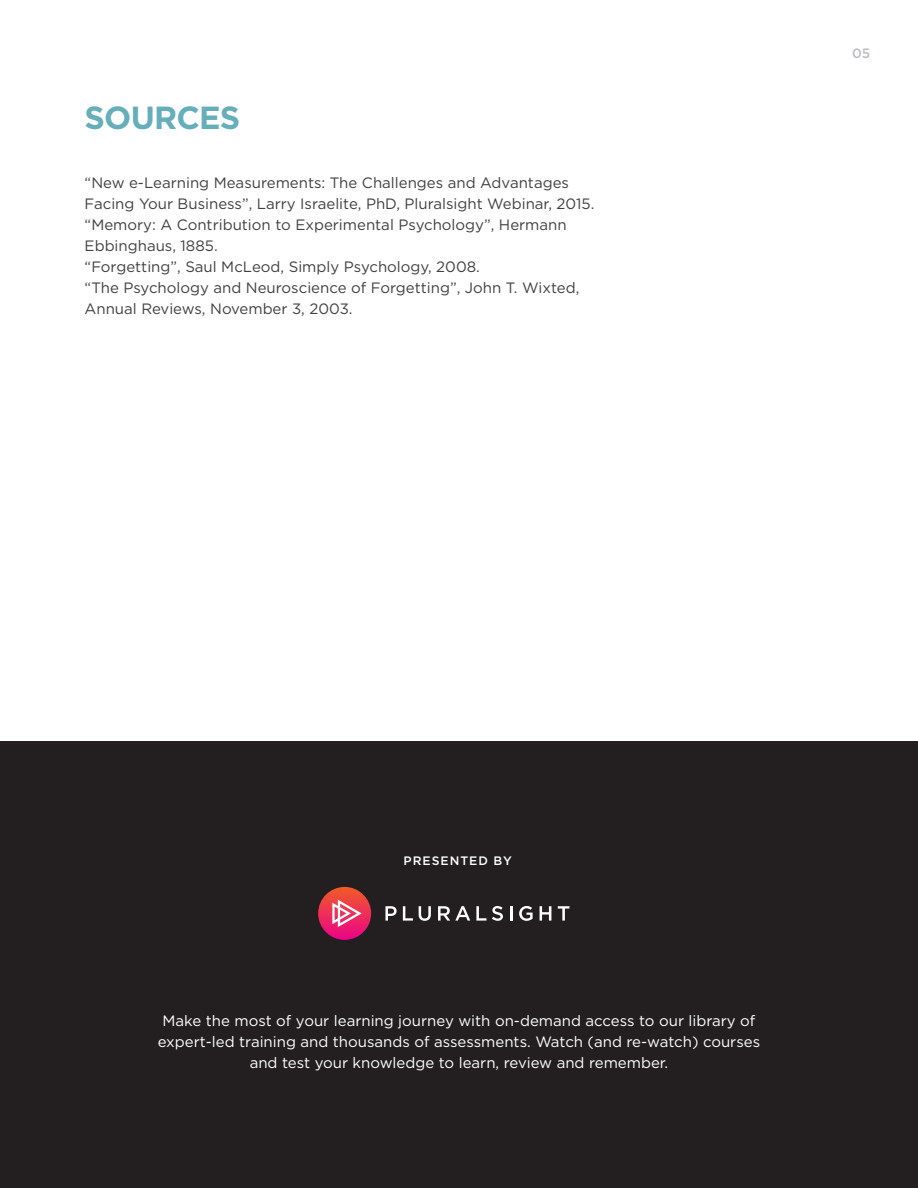
<style>
.page{position:relative;width:918px;height:1188px;background:#fff}
.page>*{position:absolute;margin:0;border:0;box-sizing:border-box;transform-origin:0 0}
.t1{font:700 31.95px "Gotham";letter-spacing:-.025em;color:#66aeba}
.t2{font:15px/21px "Gotham";color:#404041}
.t3{font:15px/21px "Gotham";color:#fff;text-align:center}
.t4{font:500 13.5px "Gotham";color:#bbbdbf}
.t5{font:500 12.3px "Gotham";letter-spacing:.08em;color:#fff}
</style>
<div class="page">
<div style="left:0;top:741px;width:918px;height:447px;background:#231f20"></div>
<div style="left:318px;top:887px;width:53px;height:53px;background:linear-gradient(to bottom,#f05b27,#e90387);border-radius:26px"></div>
<svg style="left:332px;top:900px;width:30px;height:27px"></svg>
<svg style="left:385px;top:906px;width:12px;height:15px"></svg>
<svg style="left:403px;top:906px;width:10px;height:15px"></svg>
<svg style="left:419px;top:906px;width:12px;height:15px"></svg>
<svg style="left:438px;top:906px;width:32px;height:15px"></svg>
<svg style="left:476px;top:906px;width:10px;height:15px"></svg>
<svg style="left:492px;top:906px;width:11px;height:15px"></svg>
<svg style="left:510px;top:906px;width:2px;height:15px"></svg>
<svg style="left:519px;top:906px;width:14px;height:15px"></svg>
<svg style="left:540px;top:906px;width:11px;height:15px"></svg>
<svg style="left:558px;top:906px;width:11px;height:15px"></svg>
<h1 class="t1" style="left:85px;top:97px;width:157px">SOURCES</h1>
<p class="t2" style="left:85px;top:172px;width:511px">“New e-Learning Measurements: The Challenges and Advantages Facing Your Business”, Larry Israelite, PhD, Pluralsight Webinar, 2015. “Memory: A Contribution to Experimental Psychology”, Hermann Ebbinghaus, 1885.<br>“Forgetting”, Saul McLeod, Simply Psychology, 2008.<br>“The Psychology and Neuroscience of Forgetting”, John T. Wixted, Annual Reviews, November 3, 2003.</p>
<p class="t4" style="left:852px;top:44px;width:20px">05</p>
<p class="t5" style="left:404px;top:853px;width:110px">PRESENTED BY</p>
<p class="t3" style="left:158px;top:1010px;width:604px">Make the most of your learning journey with on-demand access to our library of expert-led training and thousands of assessments. Watch (and re-watch) courses and test your knowledge to learn, review and remember.</p>
</div>
